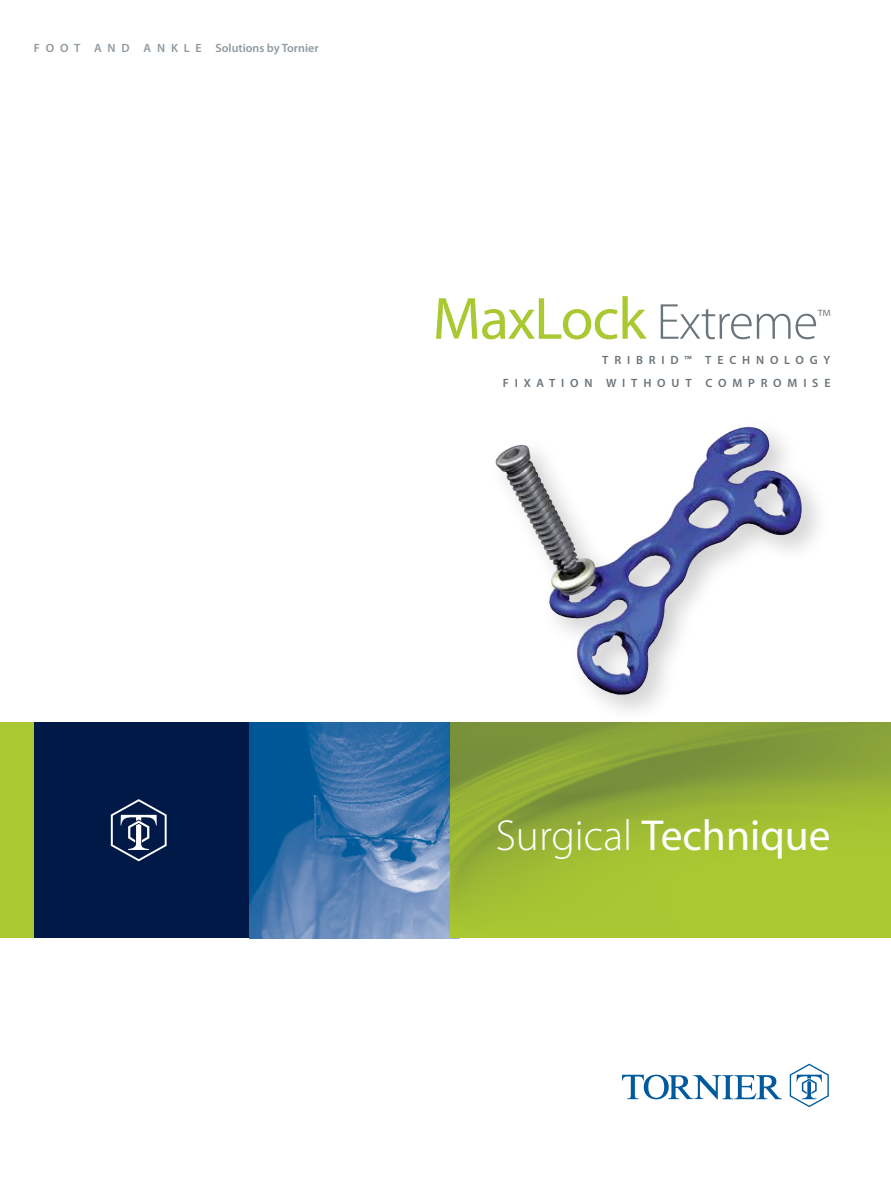
<style>
.page{position:relative;width:891px;height:1188px;background:#fff}
.page>*{position:absolute;margin:0;border:0;box-sizing:border-box;transform-origin:0 0}
.t1{font:60px "Myriad";letter-spacing:-.02em;color:#a9c832}
.t2{font:43.5px "Myriad";color:#fff}
.t3{font:300 22.5px "Myriad Pro";color:#6a747b}
.t4{font:600 12px "Myriad Pro";letter-spacing:.485em;color:#6a747b}
.t5{font:600 12px "Myriad Pro";color:#9099a0}
.s1{font-family:"Myriad Pro";font-weight:300;font-size:51px;color:#6a747b}
.s2{font-family:"Myriad Pro";font-weight:300}
</style>
<div class="page">
<div style="left:487px;top:418px;width:345px;height:307px;background:#000;opacity:.2"></div>
<img style="left:660px;top:427px;width:85px;height:102px">
<div style="left:0;top:722px;width:35px;height:216px;background:#a9c832"></div>
<div style="left:34px;top:722px;width:217px;height:216px;background:#001946"></div>
<svg style="left:111px;top:799px;width:56px;height:62px"></svg>
<img style="left:250px;top:722px;width:201px;height:216px">
<img style="left:451px;top:722px;width:440px;height:216px">
<svg style="left:622px;top:1075px;width:160px;height:24px"></svg>
<svg style="left:790px;top:1064px;width:39px;height:43px"></svg>
<p class="t5" style="left:34px;top:41px;width:286px">F O O T A N D A N K L E SOLUTIONS BY TORNIER</p>
<h1 class="t1" style="left:433px;top:289px;width:387px">MaxLock <span class="s1">Extreme</span></h1>
<h3 class="t3" style="left:817px;top:304px;width:15px">™</h3>
<p class="t4" style="left:602px;top:353px;width:167px">TRIBRID™ TECHNOLO</p>
<p class="t4" style="left:810px;top:353px;width:22px">G Y</p>
<p class="t4" style="left:503px;top:375px;width:44px">F IXAT</p>
<p class="t4" style="left:561px;top:375px;width:21px">I ON</p>
<p class="t4" style="left:606px;top:375px;width:85px">WIT HO UT</p>
<p class="t4" style="left:706px;top:375px;width:126px">CO MPRO MISE</p>
<h2 class="t2" style="left:496px;top:814px;width:336px"><span class="s2">Surgical</span> Technique</h2>
</div>
